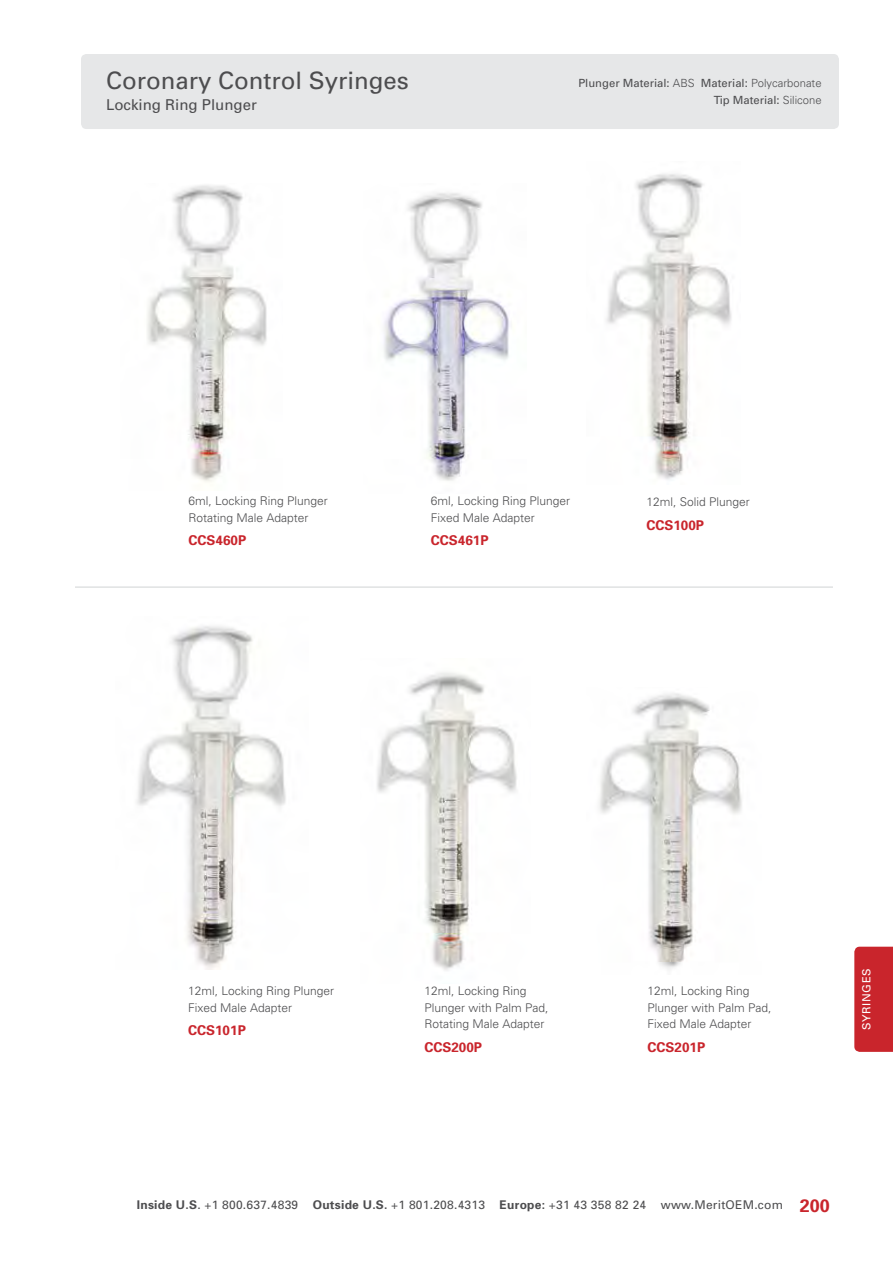
<style>
.page{position:relative;width:893px;height:1263px;background:#fff}
.page>*{position:absolute;margin:0;border:0;box-sizing:border-box;transform-origin:0 0}
.t1{font:24px "Univers";color:#4d4d4f}
.t2{font:15px "Univers";color:#4d4d4f}
.t3{font:700 13.5px "Univers";color:#c9252c}
.t4{font:300 12px/16.5px "Univers";color:#4d4d4f}
.t5{font:12px "Univers";letter-spacing:.02em;color:#4d4d4f}
.t6{font:11.25px/16.5px "Univers";color:#4d4d4f;text-align:right}
.t7{font:11.25px "Univers";letter-spacing:.05em;color:#fff}
.s1{font-weight:300}
.s2{font-weight:700}
.s3{font-weight:700;font-size:18px;color:#c9252c}
</style>
<div class="page">
<div style="left:854px;top:947px;width:39px;height:105px;background:#c9252c"></div>
<img style="left:384px;top:193px;width:125px;height:288px">
<img style="left:147px;top:185px;width:120px;height:297px">
<img style="left:137px;top:626px;width:149px;height:344px">
<div style="left:81px;top:54px;width:758px;height:75px;background:#e6e7e8;border-radius:5px"></div>
<hr style="left:75px;top:587px;width:758px;height:1px;background:#d1d3d4">
<img style="left:599px;top:693px;width:143px;height:277px">
<img style="left:377px;top:672px;width:140px;height:299px">
<img style="left:606px;top:174px;width:126px;height:306px">
<h1 class="t1" style="left:106px;top:66px;width:304px">Coronary Control Syringes</h1>
<p class="t2" style="left:106px;top:95px;width:152px">Locking Ring Plunger</p>
<p class="t6" style="left:578px;top:75px;width:245px">Plunger Material: <span class="s1">ABS</span> Material: <span class="s1">Polycarbonate<br></span>Tip Material: <span class="s1">Silicone</span></p>
<p class="t4" style="left:189px;top:492px;width:141px">6ml, Locking Ring Plunger<br>Rotating Male Adapter</p>
<p class="t3" style="left:189px;top:531px;width:59px">CCS460P</p>
<p class="t4" style="left:431px;top:492px;width:141px">6ml, Locking Ring Plunger<br>Fixed Male Adapter</p>
<p class="t3" style="left:431px;top:531px;width:59px">CCS461P</p>
<p class="t4" style="left:646px;top:494px;width:105px">12ml, Solid Plunger</p>
<p class="t3" style="left:646px;top:516px;width:59px">CCS100P</p>
<p class="t4" style="left:188px;top:982px;width:148px">12ml, Locking Ring Plunger<br>Fixed Male Adapter</p>
<p class="t3" style="left:188px;top:1021px;width:59px">CCS101P</p>
<p class="t4" style="left:424px;top:982px;width:126px">12ml, Locking Ring<br>Plunger with Palm Pad,<br>Rotating Male Adapter</p>
<p class="t3" style="left:424px;top:1038px;width:59px">CCS200P</p>
<p class="t4" style="left:647px;top:982px;width:126px">12ml, Locking Ring<br>Plunger with Palm Pad,<br>Fixed Male Adapter</p>
<p class="t3" style="left:647px;top:1038px;width:59px">CCS201P</p>
<p class="t7" style="left:859px;top:1030px;width:63px;rotate:-90deg">SYRINGES</p>
<p class="t5" style="left:137px;top:1197px;width:694px"><span class="s2">Inside U.S</span>. +1 800.637.4839 <span class="s2">Outside U.S.</span> +1 801.208.4313 <span class="s2">Europe:</span> +31 43 358 82 24 www.MeritOEM.com <span class="s3">200</span></p>
</div>
